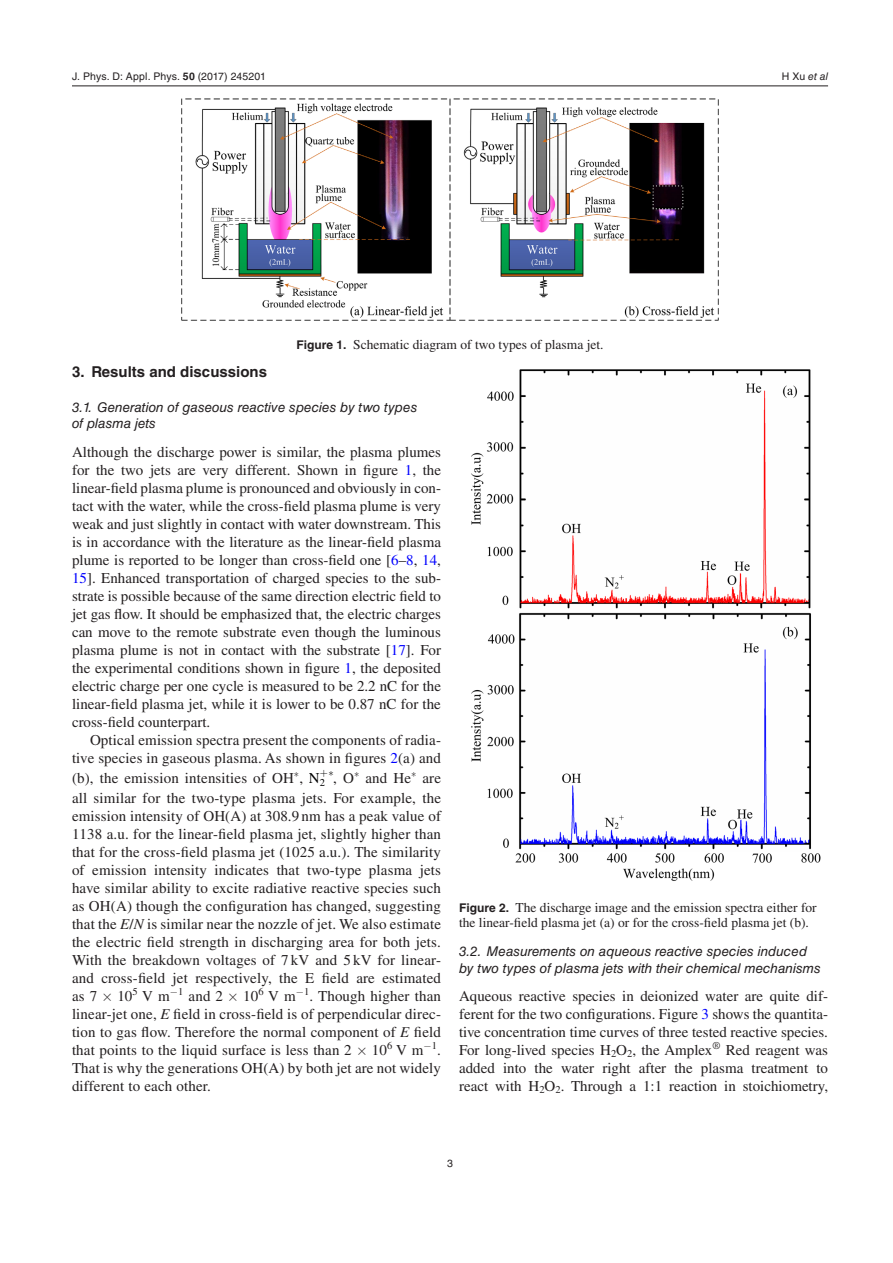
<style>
.page{position:relative;width:893px;height:1263px;background:#fff}
.page>*{position:absolute;margin:0;border:0;box-sizing:border-box;transform-origin:0 0}
.t1{font:15px/18px "Times LT Std";letter-spacing:.01em;color:#231f20;text-align:justify}
.t2{font:700 15px "Helvetica LT Std";color:#231f20}
.t3{font:13.5px/15px "Times LT Std";color:#231f20}
.t4{font:italic 13.5px/16.5px "Helvetica LT Std";color:#231f20}
.t5{font:10.5px "Helvetica LT Std";letter-spacing:.01em;color:#231f20}
.t6{font:italic 10.5px "Helvetica LT Std";color:#231f20}
.s1{font-family:"Helvetica";font-weight:700}
.s2{font-family:"Helvetica"}
.s3{font-family:"Helvetica LT Std";font-weight:700;font-size:12px}
.s4{font-style:normal}
.s5{color:#00f}
.s6{font-family:"STIX General"}
.s7{color:#000}
.s8{font-style:italic}
</style>
<div class="page">
<hr style="left:72px;top:86px;width:756px;height:1px;background:#231f20">
<img style="left:181px;top:98px;width:538px;height:223px">
<img style="left:471px;top:369px;width:350px;height:512px">
<p class="t5" style="left:72px;top:70px;width:195px">J. Phys. D: Appl. Phys. <span class="s1">50</span> (<span class="s2">2017</span>) 245201</p>
<p class="t3" style="left:296px;top:336px;width:309px"><span class="s3">Figure 1.</span> Schematic diagram of two types of plasma jet.</p>
<p class="t6" style="left:782px;top:70px;width:48px"><span class="s4">H Xu</span> et al</p>
<p class="t2" style="left:72px;top:363px;width:196px">3. Results and discussions</p>
<p class="t4" style="left:72px;top:399px;width:347px">3.1. Generation of gaseous reactive species by two types of plasma jets</p>
<p class="t1" style="left:72px;top:443px;width:371px">Although the discharge power is similar, the plasma plumes for the two jets are very different. Shown in figure <span class="s5">1</span>, the linear-field plasma plume is pronounced and obviously in con&shy;tact with the water, while the cross-field plasma plume is very weak and just slightly in contact with water downstream. This is in accordance with the literature as the linear-field plasma plume is reported to be longer than cross-field one [<span class="s5">6</span><span class="s6">–</span><span class="s5">8</span>, <span class="s5">14</span>, <span class="s5">15</span>]. Enhanced transportation of charged species to the sub&shy;strate is possible because of the same direction electric field to jet gas flow. It should be emphasized that, the electric charges can move to the remote substrate even though the luminous plasma plume is not in contact with the substrate [<span class="s5">17</span>]. For the experimental conditions shown in figure <span class="s5">1</span>, the deposited electric charge per one cycle is measured to be 2.2 nC for the linear-field plasma jet, while it is lower to be 0.87 nC for the cross-field counterpart.</p>
<p class="t1" style="left:72px;top:731px;width:371px;text-align:right">Optical emission spectra present the components of radia&shy;tive species in gaseous plasma. As shown in figures <span class="s5">2</span>(a) and</p>
<p class="t1" style="left:72px;top:768px;width:370px">(b), the emission intensities of OH , <span class="s7">N</span><sub>2</sub> , O and He are</p>
<p class="t1" style="left:72px;top:788px;width:371px">all similar for the two-type plasma jets. For example, the emission intensity of OH(A) at 308.9 nm has a peak value of 1138 a.u. for the linear-field plasma jet, slightly higher than that for the cross-field plasma jet (1025 a.u.). The similarity of emission intensity indicates that two-type plasma jets have similar ability to excite radiative reactive species such as OH(A) though the configuration has changed, suggesting that the <span class="s8">E</span>/<span class="s8">N</span> is similar near the nozzle of jet. We also estimate the electric field strength in discharging area for both jets.<br>With the breakdown voltages of 7 kV and 5 kV for linear&shy;and cross-field jet respectively, the E field are estimated as 7</p>
<p class="t1" style="left:117px;top:987px;width:107px">10<sup>5</sup> V m−<sup>1</sup> and 2</p>
<p class="t1" style="left:72px;top:987px;width:371px;text-indent:171px">10<sup>6</sup> V m−<sup>1</sup>. Though higher than linear-jet one, <span class="s8">E</span> field in cross-field is of perpendicular direc&shy;tion to gas flow. Therefore the normal component of <span class="s8">E</span> field that points to the liquid surface is less than 2</p>
<p class="t1" style="left:72px;top:1041px;width:371px;text-indent:300px">10<sup>6</sup> V m−<sup>1</sup>.<br>That is why the generations OH(A) by both jet are not widely different to each other.</p>
<p class="t3" style="left:459px;top:900px;width:359px"><span class="s3">Figure 2.</span> The discharge image and the emission spectra either for the linear-field plasma jet (a) or for the cross-field plasma jet (b).</p>
<p class="t4" style="left:459px;top:943px;width:363px">3.2. Measurements on aqueous reactive species induced by two types of plasma jets with their chemical mechanisms</p>
<p class="t1" style="left:459px;top:987px;width:371px">Aqueous reactive species in deionized water are quite dif&shy;ferent for the two configurations. Figure <span class="s5">3</span> shows the quantita&shy;tive concentration time curves of three tested reactive species.<br>For long-lived species H<sub>2</sub>O<sub>2</sub>, the Amplex<sup>®</sup> Red reagent was added into the water right after the plasma treatment to react with H<sub>2</sub>O<sub>2</sub>. Through a 1:1 reaction in stoichiometry,</p>
<p class="t5" style="left:447px;top:1157px;width:7px">3</p>
</div>
